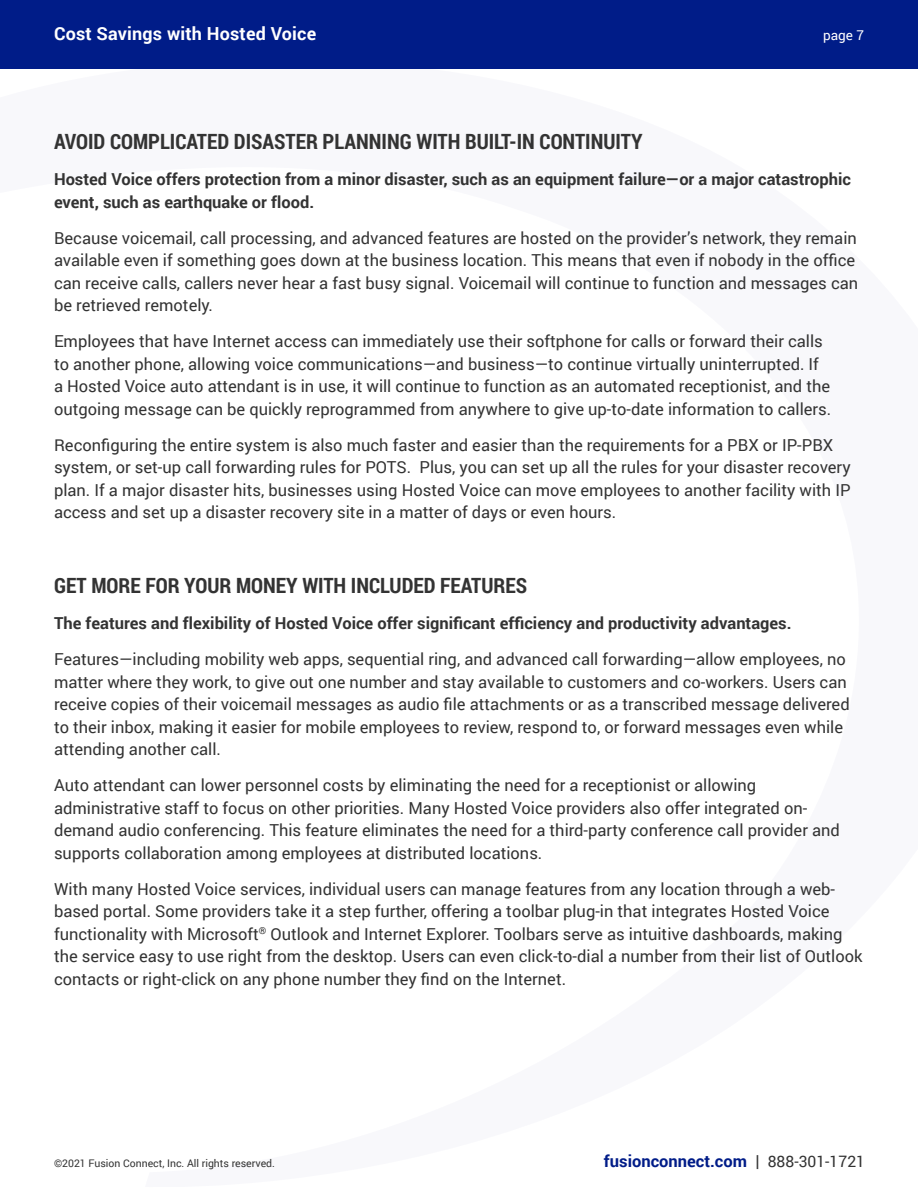
<style>
.page{position:relative;width:918px;height:1188px;background:#fff}
.page>*{position:absolute;margin:0;border:0;box-sizing:border-box;transform-origin:0 0}
.Section_Header{font:700 21px "Roboto Condensed";color:#333}
.t1{font:700 18px "Roboto";letter-spacing:.01em;color:#fff}
.Body_Copy{font:16.5px/22.5px "Roboto";color:#333}
.Intro_Copy{font:700 16.5px/22.5px "Roboto";color:#333}
.t2{font:700 16.5px "Roboto";color:#001c88}
.t3{font:13.5px "Roboto";color:#fff}
.t4{font:10.5px "Roboto";color:#333}
.s1{color:#333}
.s2{font-weight:400;font-size:15.75px;color:#333}
</style>
<div class="page">
<div style="left:0;top:0;width:918px;height:68px;background:#001c88"></div>
<p class="t1" style="left:54px;top:21px;width:264px">Cost Savings with Hosted Voice</p>
<p class="t3" style="left:823px;top:26px;width:42px">page 7</p>
<p class="Section_Header" style="left:54px;top:127px;width:590px">AVOID COMPLICATED DISASTER PLANNING WITH BUILT-IN CONTINUITY</p>
<p class="Intro_Copy" style="left:54px;top:168px;width:799px">Hosted Voice offers protection from a minor disaster, such as an equipment failure—or a major catastrophic event, such as earthquake or flood.</p>
<p class="Body_Copy" style="left:54px;top:226px;width:806px">Because voicemail, call processing, and advanced features are hosted on the provider’s network, they remain available even if something goes down at the business location. This means that even if nobody in the office can receive calls, callers never hear a fast busy signal. Voicemail will continue to function and messages can be retrieved remotely.</p>
<p class="Body_Copy" style="left:54px;top:330px;width:779px">Employees that have Internet access can immediately use their softphone for calls or forward their calls to another phone, allowing voice communications—and business—to continue virtually uninterrupted. If a Hosted Voice auto attendant is in use, it will continue to function as an automated receptionist, and the outgoing message can be quickly reprogrammed from anywhere to give up-to-date information to callers.</p>
<p class="Body_Copy" style="left:54px;top:433px;width:798px">Reconfiguring the entire system is also much faster and easier than the requirements for a PBX or IP-PBX system, or set-up call forwarding rules for POTS. Plus, you can set up all the rules for your disaster recovery plan. If a major disaster hits, businesses using Hosted Voice can move employees to another facility with IP access and set up a disaster recovery site in a matter of days or even hours.</p>
<p class="Section_Header" style="left:54px;top:571px;width:475px">GET MORE FOR YOUR MONEY WITH INCLUDED FEATURES</p>
<p class="Intro_Copy" style="left:54px;top:612px;width:739px">The features and flexibility of Hosted Voice offer significant efficiency and productivity advantages.</p>
<p class="Body_Copy" style="left:54px;top:648px;width:797px">Features—including mobility web apps, sequential ring, and advanced call forwarding—allow employees, no matter where they work, to give out one number and stay available to customers and co-workers. Users can receive copies of their voicemail messages as audio file attachments or as a transcribed message delivered to their inbox, making it easier for mobile employees to review, respond to, or forward messages even while attending another call.</p>
<p class="Body_Copy" style="left:54px;top:774px;width:787px">Auto attendant can lower personnel costs by eliminating the need for a receptionist or allowing administrative staff to focus on other priorities. Many Hosted Voice providers also offer integrated on&shy;demand audio conferencing. This feature eliminates the need for a third-party conference call provider and supports collaboration among employees at distributed locations.</p>
<p class="Body_Copy" style="left:54px;top:877px;width:810px">With many Hosted Voice services, individual users can manage features from any location through a web&shy;based portal. Some providers take it a step further, offering a toolbar plug-in that integrates Hosted Voice functionality with Microsoft<sup>®</sup> Outlook and Internet Explorer. Toolbars serve as intuitive dashboards, making the service easy to use right from the desktop. Users can even click-to-dial a number from their list of Outlook contacts or right-click on any phone number they find on the Internet.</p>
<p class="t4" style="left:54px;top:1156px;width:222px">©2021 Fusion Connect, Inc. All rights reserved.</p>
<p class="t2" style="left:604px;top:1150px;width:263px">fusionconnect.com <span class="s1">|</span> <span class="s2">888-301-1721</span></p>
</div>
